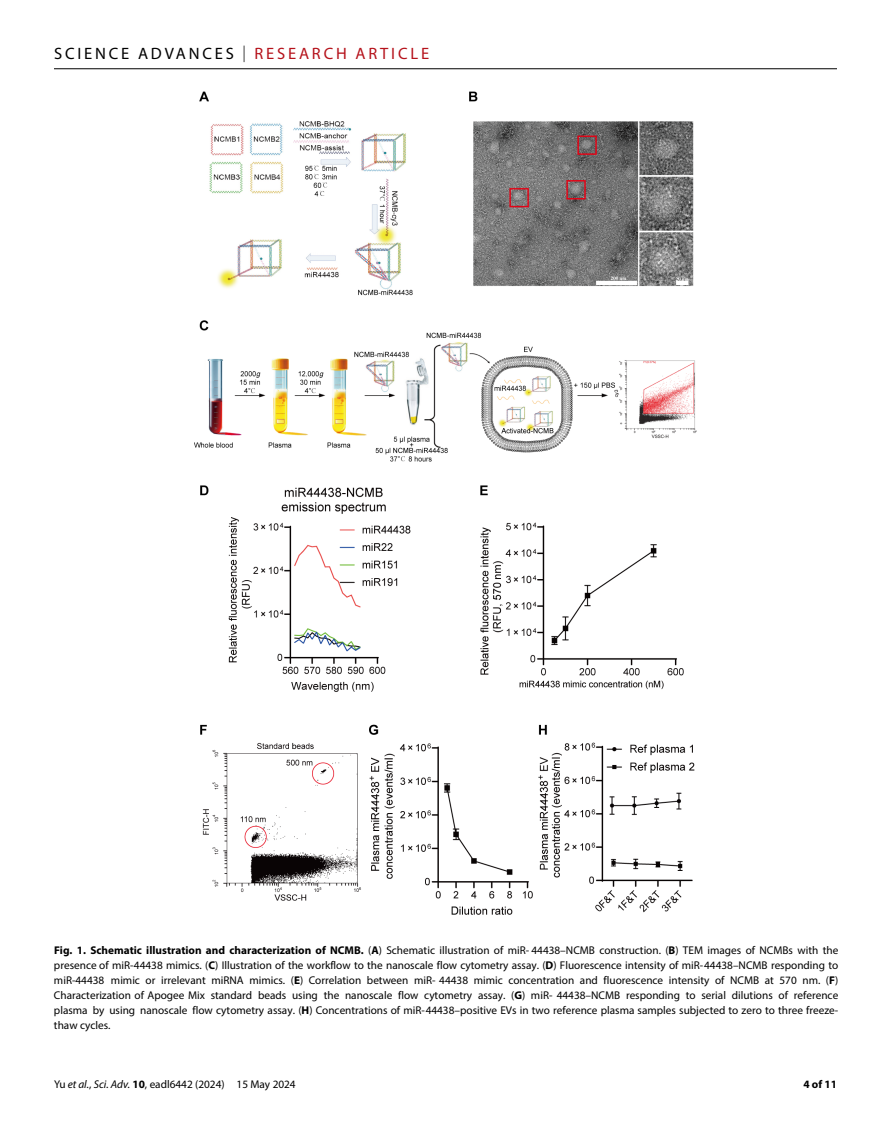
<style>
.page{position:relative;width:891px;height:1134px;background:#fff}
.page>*{position:absolute;margin:0;border:0;box-sizing:border-box;transform-origin:0 0}
.t1{font:16.5px "Myriad Pro";letter-spacing:.17em;color:#000}
.t2{font:11.25px/14.9px "Myriad Pro";color:#000;text-align:justify}
.t3{font:700 11.25px "Myriad Pro";color:#000}
.s1{font-weight:300}
.s2{color:#b5121b}
.s3{font-weight:700}
.s4{font-style:italic}
</style>
<div class="page">
<hr style="left:54px;top:68px;width:783px;height:1px;background:#000">
<img style="left:194px;top:91px;width:503px;height:824px">
<h1 class="t1" style="left:54px;top:44px;width:376px">Science Adva nces <span class="s1">|</span> <span class="s2">Resear ch Ar ticle</span></h1>
<p class="t2" style="left:54px;top:943px;width:786px"><span class="s3">Fig. 1. Schematic illustration and characterization of NCMB.</span> (<span class="s3">A</span>) Schematic illustration of miR- 44438–ncMB construction. (<span class="s3">B</span>) teM images of ncMBs with the presence of miR- 44438 mimics. (<span class="s3">C</span>) illustration of the workflow to the nanoscale flow cytometry assay. (<span class="s3">D</span>) Fluorescence intensity of miR- 44438–ncMB responding to miR-44438 mimic or irrelevant miRnA mimics. (<span class="s3">E</span>) correlation between miR- 44438 mimic concentration and fluorescence intensity of ncMB at 570 nm. (<span class="s3">F</span>) characterization of Apogee Mix standard beads using the nanoscale flow cytometry assay. (<span class="s3">G</span>) miR- 44438–ncMB responding to serial dilutions of reference plasma by using nanoscale flow cytometry assay. (<span class="s3">H</span>) concentrations of miR- 44438–positive evs in two reference plasma samples subjected to zero to three freeze&shy;thaw cycles.</p>
<p class="t2" style="left:54px;top:1076px;width:243px">Yu <span class="s4">et al.</span>, <span class="s4">Sci. Adv.</span> <span class="s3">10</span>, eadl6442 (2024) 15 May 2024</p>
<p class="t3" style="left:803px;top:1076px;width:35px">4 of 11</p>
</div>
